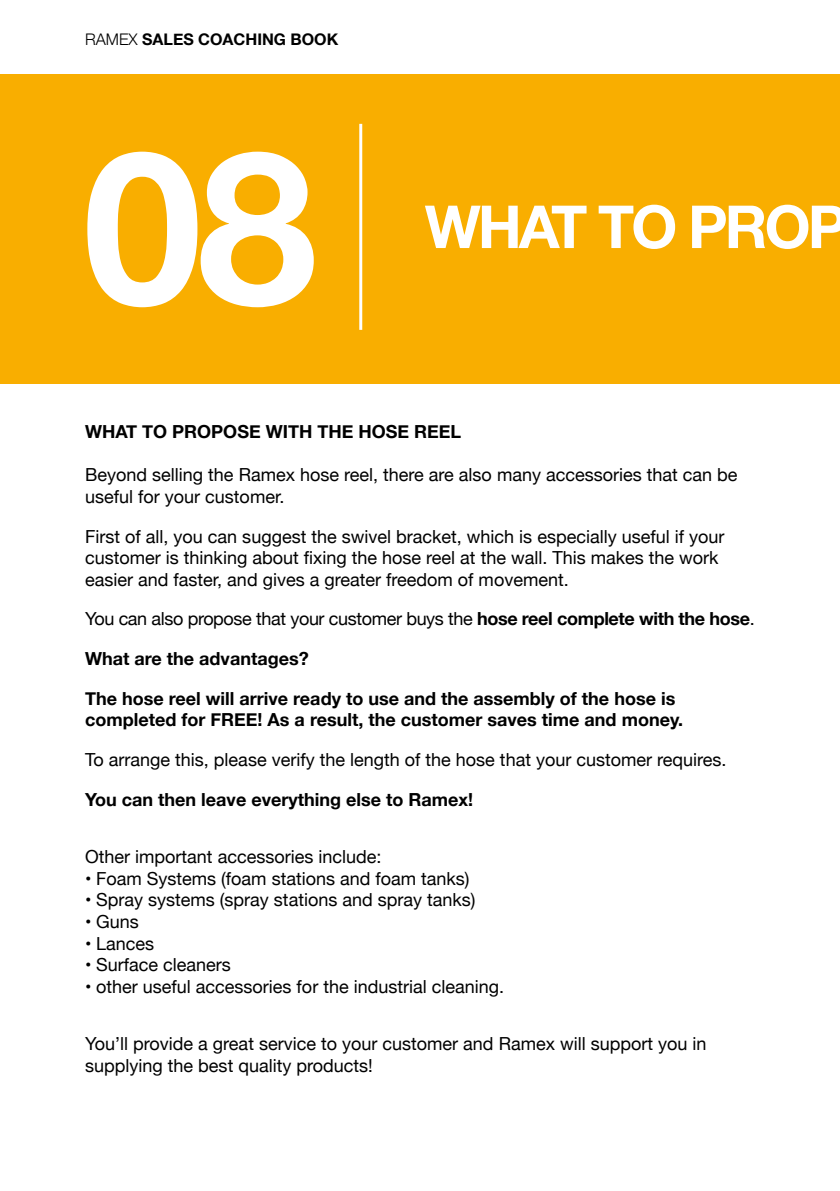
<style>
.page{position:relative;width:840px;height:1191px;background:#fff}
.page>*{position:absolute;margin:0;border:0;box-sizing:border-box;transform-origin:0 0}
.t1{font:700 214px "Helvetica Neue";color:#fff}
.t2{font:700 59.4px "Helvetica Neue";letter-spacing:-.05em;color:#fff}
.t3{font:18px/21.6px "Helvetica Neue";color:#000}
.t4{font:700 18px/39.6px "Helvetica Neue";color:#000}
.t5{font:700 16px "Helvetica Neue";color:#000}
.s1{font-weight:300}
.s2{font-weight:400}
</style>
<div class="page">
<div style="left:0;top:74px;width:839px;height:310px;background:#f9ae00"></div>
<hr style="left:359px;top:124px;width:3px;height:206px;background:#fff">
<p class="t5" style="left:85px;top:27px;width:254px"><span class="s1">RAMEX</span> SALES COACHING BOOK</p>
<h1 class="t1" style="left:83px;top:60px;width:235px">08</h1>
<h2 class="t2" style="left:424px;top:180px;width:424px">WHAT TO PROP</h2>
<p class="t4" style="left:85px;top:412px;width:377px">WHAT TO PROPOSE WITH THE HOSE REEL</p>
<p class="t3" style="left:85px;top:465px;width:653px">Beyond selling the Ramex hose reel, there are also many accessories that can be useful for your customer.</p>
<p class="t3" style="left:85px;top:526px;width:640px">First of all, you can suggest the swivel bracket, which is especially useful if your customer is thinking about fixing the hose reel at the wall. This makes the work easier and faster, and gives a greater freedom of movement.</p>
<p class="t4" style="left:85px;top:599px;width:670px"><span class="s2">You can also propose that your customer buys the</span> hose reel complete with the hose<span class="s2">.<br></span>What are the advantages?</p>
<p class="t4" style="left:85px;top:688px;width:599px;line-height:21.6px">The hose reel will arrive ready to use and the assembly of the hose is completed for FREE! As a result, the customer saves time and money.</p>
<p class="t3" style="left:85px;top:749px;width:642px">To arrange this, please verify the length of the hose that your customer requires.</p>
<p class="t4" style="left:85px;top:779px;width:389px">You can then leave everything else to Ramex!</p>
<p class="t3" style="left:85px;top:847px;width:298px">Other important accessories include:</p>
<p class="t3" style="left:85px;top:868px;width:386px">• Foam Systems (foam stations and foam tanks)</p>
<p class="t3" style="left:85px;top:890px;width:392px">• Spray systems (spray stations and spray tanks)</p>
<p class="t3" style="left:85px;top:911px;width:55px">• Guns</p>
<p class="t3" style="left:85px;top:933px;width:70px">• Lances</p>
<p class="t3" style="left:85px;top:955px;width:147px">• Surface cleaners</p>
<p class="t3" style="left:85px;top:976px;width:420px">• other useful accessories for the industrial cleaning.</p>
<p class="t3" style="left:85px;top:1034px;width:622px">You’ll provide a great service to your customer and Ramex will support you in supplying the best quality products!</p>
</div>
